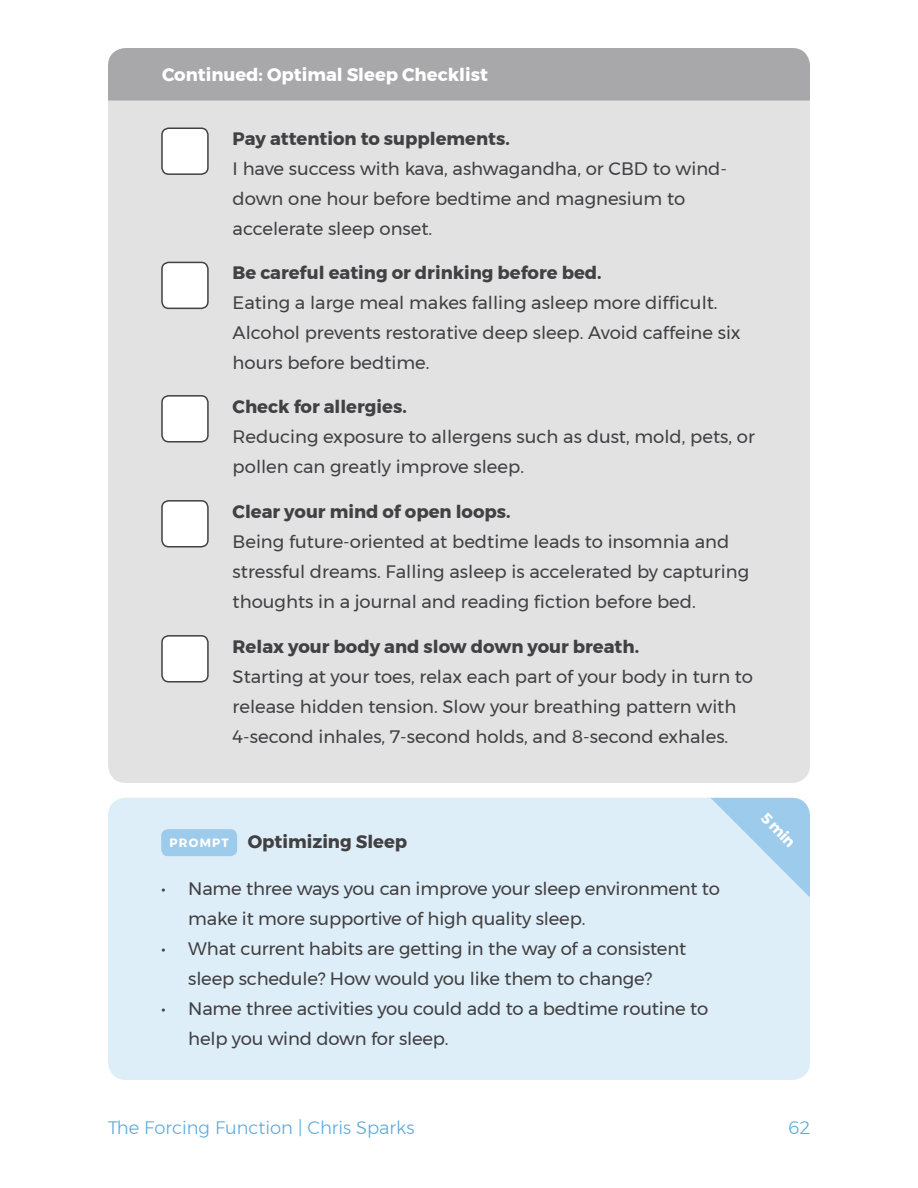
<style>
.page{position:relative;width:918px;height:1188px;background:#fff}
.page>*{position:absolute;margin:0;border:0;box-sizing:border-box;transform-origin:0 0}
.t1{font:18px/30px "Montserrat";color:#414042}
.t2{font:700 18px "Montserrat";color:#414042}
.t3{font:300 18px "Montserrat";color:#5aa9dd}
.t4{font:700 18px "Montserrat";color:#fff}
.t5{font:700 15px "Montserrat";color:#fff}
.t6{font:700 12px "Montserrat";letter-spacing:.1em;color:#fff}
</style>
<div class="page">
<div style="left:108px;top:48px;width:702px;height:735px;background:#e2e2e3;border-radius:18px"></div>
<div style="left:108px;top:48px;width:702px;height:53px;background:#a8a8aa"></div>
<div style="left:162px;top:262px;width:46px;height:46px;background:#fff;border-radius:7px"></div>
<div style="left:161px;top:262px;width:48px;height:47px;border:2px solid #414042;border-radius:7px"></div>
<div style="left:162px;top:396px;width:46px;height:46px;background:#fff;border-radius:7px"></div>
<div style="left:161px;top:395px;width:48px;height:48px;border:2px solid #414042;border-radius:7px"></div>
<div style="left:162px;top:501px;width:46px;height:46px;background:#fff;border-radius:7px"></div>
<div style="left:161px;top:500px;width:48px;height:48px;border:2px solid #414042;border-radius:7px"></div>
<div style="left:162px;top:636px;width:46px;height:46px;background:#fff;border-radius:7px"></div>
<div style="left:161px;top:635px;width:48px;height:48px;border:2px solid #414042;border-radius:7px"></div>
<div style="left:162px;top:128px;width:46px;height:46px;background:#fff;border-radius:7px"></div>
<div style="left:161px;top:128px;width:48px;height:47px;border:2px solid #414042;border-radius:7px"></div>
<div style="left:108px;top:798px;width:702px;height:282px;background:#deeef8;border-radius:18px"></div>
<svg style="left:711px;top:798px;width:99px;height:99px"></svg>
<div style="left:161px;top:829px;width:76px;height:27px;background:#9ccbeb;border-radius:7px"></div>
<p class="t4" style="left:162px;top:60px;width:327px">Continued: Optimal Sleep Checklist</p>
<p class="t2" style="left:233px;top:124px;width:279px">Pay attention to supplements.</p>
<p class="t1" style="left:233px;top:153px;width:496px">I have success with kava, ashwagandha, or CBD to wind&shy;down one hour before bedtime and magnesium to accelerate sleep onset.</p>
<p class="t2" style="left:233px;top:258px;width:371px">Be careful eating or drinking before bed.</p>
<p class="t1" style="left:233px;top:288px;width:510px">Eating a large meal makes falling asleep more difficult.<br>Alcohol prevents restorative deep sleep. Avoid caffeine six hours before bedtime.</p>
<p class="t2" style="left:233px;top:392px;width:176px">Check for allergies.</p>
<p class="t1" style="left:233px;top:421px;width:524px">Reducing exposure to allergens such as dust, mold, pets, or pollen can greatly improve sleep.</p>
<p class="t2" style="left:233px;top:497px;width:280px">Clear your mind of open loops.</p>
<p class="t1" style="left:233px;top:526px;width:518px">Being future-oriented at bedtime leads to insomnia and stressful dreams. Falling asleep is accelerated by capturing thoughts in a journal and reading fiction before bed.</p>
<p class="t2" style="left:233px;top:632px;width:408px">Relax your body and slow down your breath.</p>
<p class="t1" style="left:233px;top:661px;width:522px">Starting at your toes, relax each part of your body in turn to release hidden tension. Slow your breathing pattern with<br>4-second inhales, 7-second holds, and 8-second exhales.</p>
<p class="t2" style="left:248px;top:828px;width:161px">Optimizing Sleep</p>
<p class="t6" style="left:170px;top:833px;width:61px">PROMPT</p>
<p class="t1" style="left:188px;top:873px;width:533px;text-indent:-27px">• Name three ways you can improve your sleep environment to make it more supportive of high quality sleep.</p>
<p class="t1" style="left:161px;top:933px;width:526px;text-align:center">• What current habits are getting in the way of a consistent sleep schedule? How would you like them to change?</p>
<p class="t1" style="left:188px;top:993px;width:521px;text-indent:-27px">• Name three activities you could add to a bedtime routine to help you wind down for sleep.</p>
<p class="t5" style="left:772px;top:807px;width:43px;rotate:45deg">5 min</p>
<p class="t3" style="left:108px;top:1114px;width:308px">The Forcing Function | Chris Sparks</p>
<p class="t3" style="left:788px;top:1114px;width:23px">62</p>
</div>
